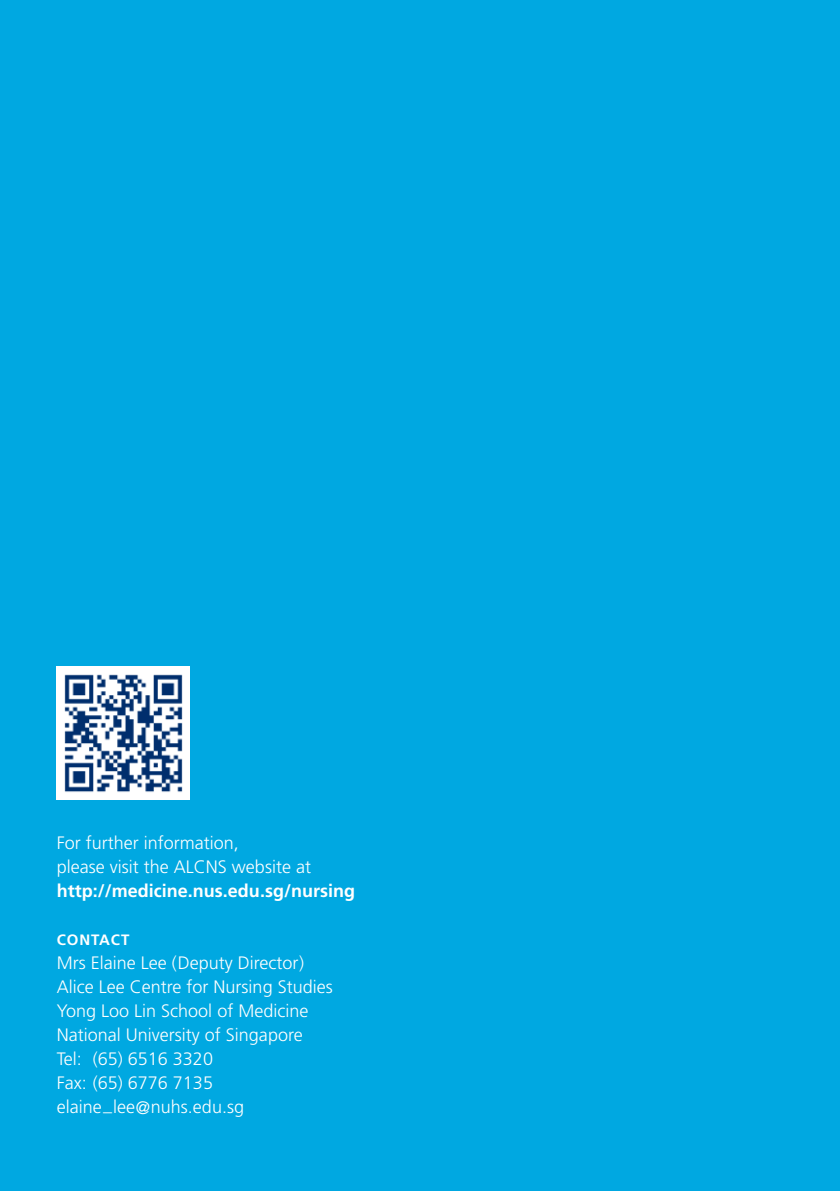
<style>
.page{position:relative;width:840px;height:1191px;background:#fff}
.page>*{position:absolute;margin:0;border:0;box-sizing:border-box;transform-origin:0 0}
.t1{font:300 18px/24px "Frutiger LT Std";color:#fff}
.t2{font:700 18px "Frutiger LT Std";color:#fff}
.t3{font:700 15px "Frutiger LT Std";letter-spacing:.06em;color:#fff}
</style>
<div class="page">
<div style="left:0;top:0;width:839px;height:1191px;background:#00a8e1"></div>
<div style="left:57px;top:666px;width:133px;height:133px;background:#fff"></div>
<img style="left:64px;top:674px;width:119px;height:118px">
<p class="t1" style="left:57px;top:831px;width:256px">For further information,<br>please visit the ALCNS website at</p>
<p class="t2" style="left:57px;top:880px;width:300px">http://medicine.nus.edu.sg/nursing</p>
<p class="t3" style="left:57px;top:931px;width:74px">CONTACT</p>
<p class="t1" style="left:57px;top:951px;width:277px">Mrs Elaine Lee (Deputy Director)<br>Alice Lee Centre for Nursing Studies<br>Yong Loo Lin School of Medicine<br>National University of Singapore<br>Tel: (65) 6516 3320<br>Fax: (65) 6776 7135 elaine_lee@nuhs.edu.sg</p>
</div>
